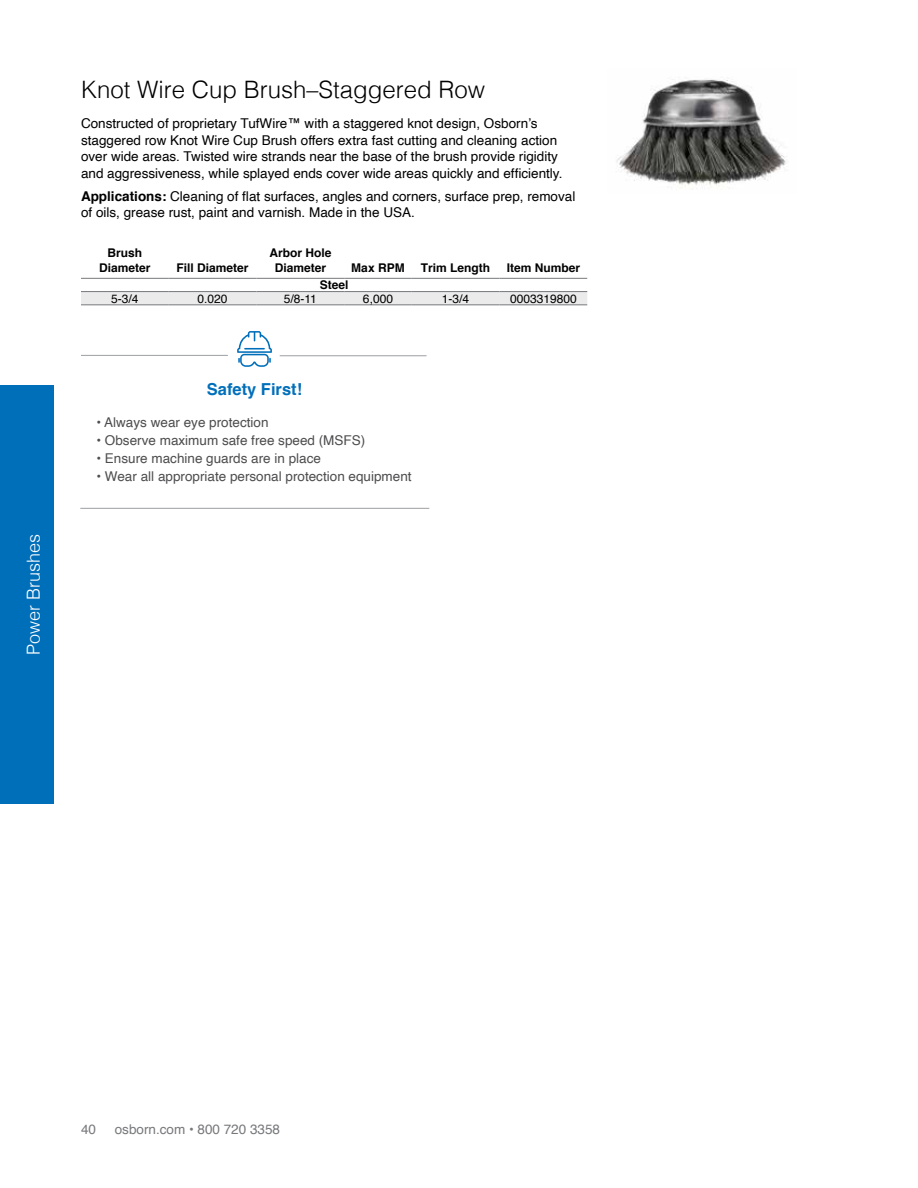
<style>
.page{position:relative;width:918px;height:1188px;background:#fff}
.page>*{position:absolute;margin:0;border:0;box-sizing:border-box;transform-origin:0 0}
.t1{font:300 24px "Helvetica";color:#000}
.t2{font:300 18px "Helvetica";color:#fff}
.t3{font:700 16.5px "Helvetica";color:#006fba}
.t4{font:13.5px/16.5px "Helvetica";color:#000}
.t5{font:13.5px "Helvetica";color:#4d4d4f}
.t6{font:13.5px "Helvetica";color:#77787b}
.t7{font:700 12px/14.4px "Helvetica";color:#000;text-align:center}
.t8{font:12px "Helvetica";color:#000}
.s1{font-weight:700}
</style>
<div class="page">
<div style="left:0;top:385px;width:54px;height:419px;background:#006fba"></div>
<svg style="left:81px;top:292px;width:506px;height:12px;background:#eaeaeb"></svg>
<hr style="left:81px;top:304px;width:88px;height:1px;background:#77787b">
<hr style="left:169px;top:304px;width:87px;height:1px;background:#77787b">
<hr style="left:256px;top:304px;width:88px;height:1px;background:#77787b">
<hr style="left:344px;top:304px;width:68px;height:1px;background:#77787b">
<hr style="left:412px;top:304px;width:88px;height:1px;background:#77787b">
<hr style="left:500px;top:304px;width:87px;height:1px;background:#77787b">
<hr style="left:81px;top:278px;width:88px;height:1px;background:#77787b">
<hr style="left:169px;top:278px;width:87px;height:1px;background:#77787b">
<hr style="left:256px;top:278px;width:88px;height:1px;background:#77787b">
<hr style="left:344px;top:278px;width:68px;height:1px;background:#77787b">
<hr style="left:412px;top:278px;width:88px;height:1px;background:#77787b">
<hr style="left:500px;top:278px;width:87px;height:1px;background:#77787b">
<hr style="left:81px;top:291px;width:88px;height:1px;background:#77787b">
<hr style="left:169px;top:291px;width:87px;height:1px;background:#77787b">
<hr style="left:256px;top:291px;width:88px;height:1px;background:#77787b">
<hr style="left:344px;top:291px;width:68px;height:1px;background:#77787b">
<hr style="left:412px;top:291px;width:88px;height:1px;background:#77787b">
<hr style="left:500px;top:291px;width:87px;height:1px;background:#77787b">
<img style="left:616px;top:79px;width:171px;height:109px">
<hr style="left:80px;top:508px;width:349px;height:1px;background:#9d9fa2">
<hr style="left:81px;top:355px;width:147px;height:1px;background:#9d9fa2">
<hr style="left:280px;top:355px;width:147px;height:1px;background:#9d9fa2">
<svg style="left:237px;top:331px;width:35px;height:36px"></svg>
<h2 class="t2" style="left:18px;top:655px;width:123px;rotate:-90deg">Power Brushes</h2>
<h1 class="t1" style="left:81px;top:69px;width:406px">Knot Wire Cup Brush–Staggered Row</h1>
<p class="t4" style="left:81px;top:116px;width:483px">Constructed of proprietary TufWire™ with a staggered knot design, Osborn’s staggered row Knot Wire Cup Brush offers extra fast cutting and cleaning action over wide areas. Twisted wire strands near the base of the brush provide rigidity and aggressiveness, while splayed ends cover wide areas quickly and efficiently.</p>
<p class="t4" style="left:81px;top:188px;width:496px"><span class="s1">Applications:</span> Cleaning of flat surfaces, angles and corners, surface prep, removal of oils, grease rust, paint and varnish. Made in the USA.</p>
<p class="t7" style="left:99px;top:246px;width:53px">Brush<br>Diameter</p>
<p class="t7" style="left:269px;top:246px;width:64px">Arbor Hole<br>Diameter</p>
<p class="t7" style="left:351px;top:260px;width:55px">Max RPM</p>
<p class="t7" style="left:421px;top:260px;width:71px">Trim Length</p>
<p class="t7" style="left:507px;top:260px;width:75px">Item Number</p>
<p class="t7" style="left:177px;top:260px;width:74px">Fill Diameter</p>
<p class="t7" style="left:320px;top:278px;width:30px">Steel</p>
<p class="t8" style="left:111px;top:289px;width:29px">5-3/4</p>
<p class="t8" style="left:198px;top:289px;width:32px">0.020</p>
<p class="t8" style="left:284px;top:289px;width:35px">5/8-11</p>
<p class="t8" style="left:363px;top:289px;width:32px">6,000</p>
<p class="t8" style="left:442px;top:289px;width:29px">1-3/4</p>
<p class="t8" style="left:510px;top:289px;width:68px">0003319800</p>
<p class="t3" style="left:207px;top:376px;width:97px">Safety First!</p>
<p class="t5" style="left:97px;top:412px;width:174px">• Always wear eye protection</p>
<p class="t5" style="left:97px;top:430px;width:270px">• Observe maximum safe free speed (MSFS)</p>
<p class="t5" style="left:97px;top:448px;width:226px">• Ensure machine guards are in place</p>
<p class="t5" style="left:97px;top:466px;width:317px">• Wear all appropriate personal protection equipment</p>
<p class="t6" style="left:81px;top:1119px;width:17px">40</p>
<p class="t6" style="left:115px;top:1119px;width:167px">osborn.com • 800 720 3358</p>
</div>
